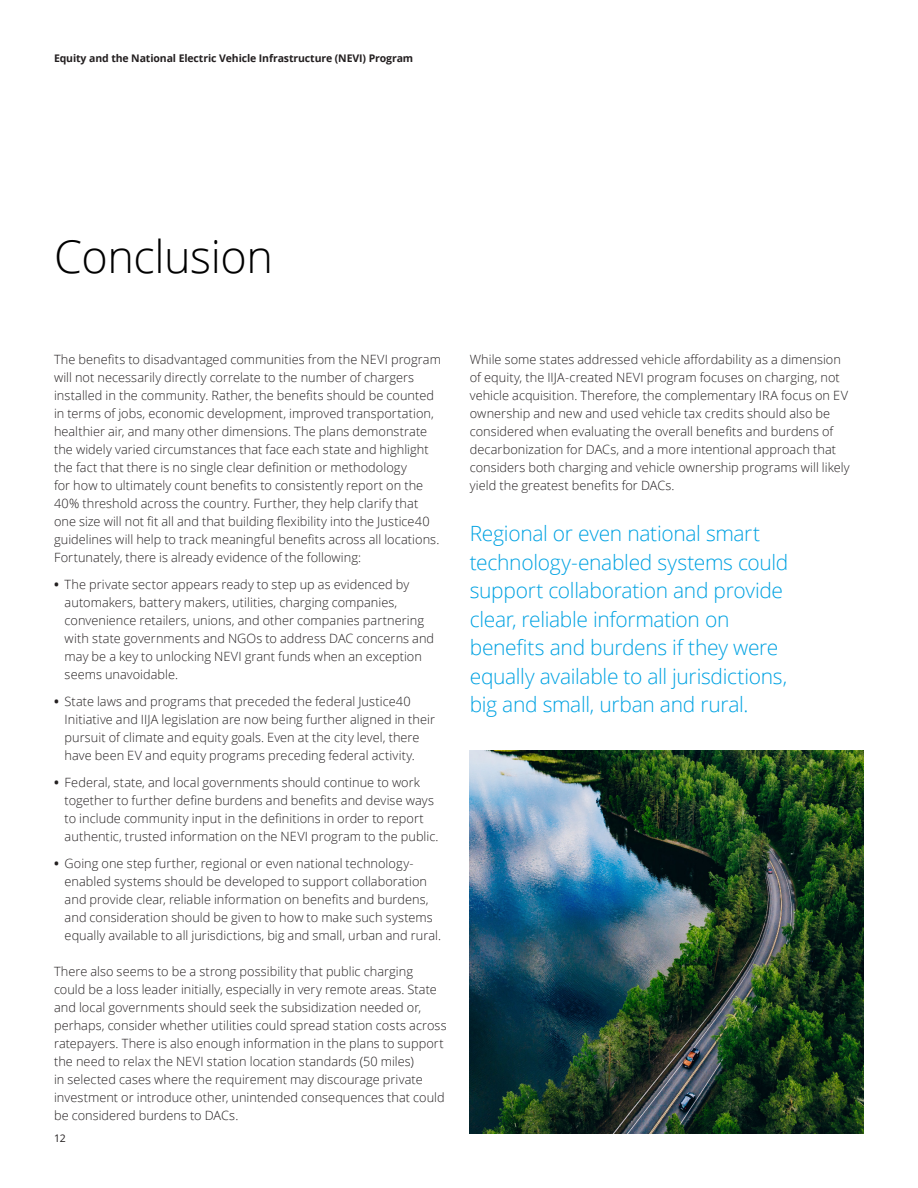
<style>
.page{position:relative;width:918px;height:1188px;background:#fff}
.page>*{position:absolute;margin:0;border:0;box-sizing:border-box;transform-origin:0 0}
.Story_heading_light{font:300 45px "Open Sans";letter-spacing:-.01em;color:#000}
.Subhead_A__8_5_12pt{font:300 21px/28.5px "Open Sans";letter-spacing:-.015em;color:#00a2e2}
.t1{font:300 12.75px/18px "Open Sans";letter-spacing:.005em;color:#231f20}
.t2{font:700 10.5px "Open Sans";letter-spacing:-.01em;color:#231f20}
.t3{font:10.5px "Open Sans";color:#231f20}
.s1{font-weight:700}
</style>
<div class="page">
<img style="left:470px;top:750px;width:394px;height:384px">
<p class="t2" style="left:54px;top:51px;width:361px">Equity and the National Electric Vehicle Infrastructure (NEVI) Program</p>
<p class="Story_heading_light" style="left:54px;top:226px;width:220px">Conclusion</p>
<p class="t1" style="left:54px;top:350px;width:388px">The benefits to disadvantaged communities from the NEVI program will not necessarily directly correlate to the number of chargers installed in the community. Rather, the benefits should be counted in terms of jobs, economic development, improved transportation, healthier air, and many other dimensions. The plans demonstrate the widely varied circumstances that face each state and highlight the fact that there is no single clear definition or methodology<br>for how to ultimately count benefits to consistently report on the 40% threshold across the country. Further, they help clarify that one size will not fit all and that building flexibility into the Justice40 guidelines will help to track meaningful benefits across all locations.<br>Fortunately, there is already evidence of the following:</p>
<p class="t1" style="left:65px;top:575px;width:371px;text-indent:-11px"><span class="s1">•</span> The private sector appears ready to step up as evidenced by automakers, battery makers, utilities, charging companies, convenience retailers, unions, and other companies partnering with state governments and NGOs to address DAC concerns and may be a key to unlocking NEVI grant funds when an exception seems unavoidable.</p>
<p class="t1" style="left:65px;top:692px;width:372px;text-indent:-11px"><span class="s1">•</span> State laws and programs that preceded the federal Justice40<br>Initiative and IIJA legislation are now being further aligned in their pursuit of climate and equity goals. Even at the city level, there have been EV and equity programs preceding federal activity.</p>
<p class="t1" style="left:65px;top:773px;width:375px;text-indent:-11px"><span class="s1">•</span> Federal, state, and local governments should continue to work together to further define burdens and benefits and devise ways to include community input in the definitions in order to report authentic, trusted information on the NEVI program to the public.</p>
<p class="t1" style="left:65px;top:854px;width:378px;text-indent:-11px"><span class="s1">•</span> Going one step further, regional or even national technology&shy;enabled systems should be developed to support collaboration and provide clear, reliable information on benefits and burdens, and consideration should be given to how to make such systems equally available to all jurisdictions, big and small, urban and rural.</p>
<p class="t1" style="left:54px;top:962px;width:394px">There also seems to be a strong possibility that public charging could be a loss leader initially, especially in very remote areas. State and local governments should seek the subsidization needed or, perhaps, consider whether utilities could spread station costs across ratepayers. There is also enough information in the plans to support the need to relax the NEVI station location standards (50 miles)<br>in selected cases where the requirement may discourage private investment or introduce other, unintended consequences that could be considered burdens to DACs.</p>
<p class="t3" style="left:54px;top:1131px;width:13px">12</p>
<p class="t1" style="left:470px;top:350px;width:381px">While some states addressed vehicle affordability as a dimension of equity, the IIJA-created NEVI program focuses on charging, not vehicle acquisition. Therefore, the complementary IRA focus on EV ownership and new and used vehicle tax credits should also be considered when evaluating the overall benefits and burdens of decarbonization for DACs, and a more intentional approach that considers both charging and vehicle ownership programs will likely yield the greatest benefits for DACs.</p>
<p class="Subhead_A__8_5_12pt" style="left:470px;top:519px;width:320px">Regional or even national smart technology-enabled systems could support collaboration and provide clear, reliable information on benefits and burdens if they were equally available to all jurisdictions, big and small, urban and rural.</p>
</div>
